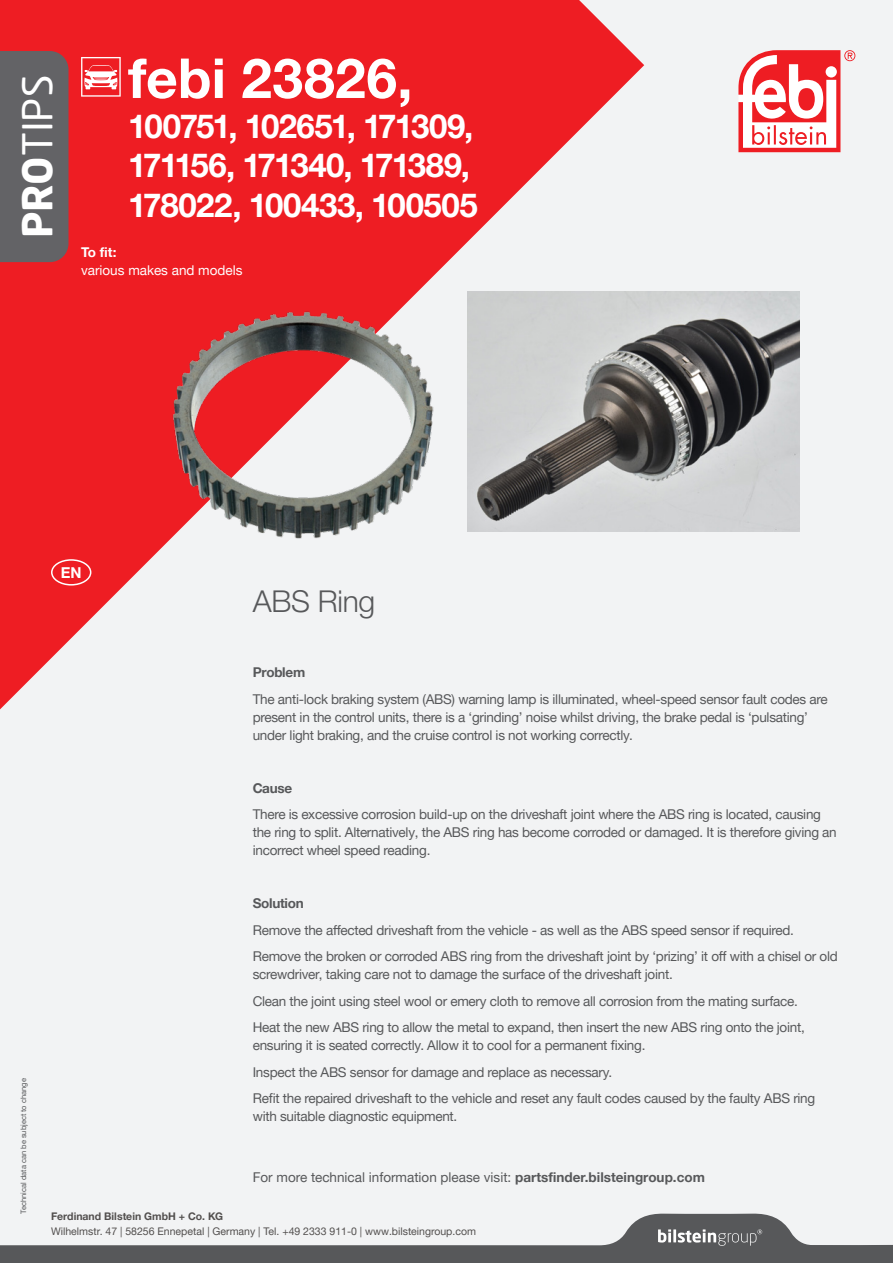
<style>
.page{position:relative;width:893px;height:1263px;background:#f2f3f4}
.page>*{position:absolute;margin:0;border:0;box-sizing:border-box;transform-origin:0 0}
.t1{font:700 55.2px "Helvetica Neue World 75";letter-spacing:.005em;color:#fff}
.t2{font:40.65px "Neo Sans Pro";color:#fff}
.t3{font:700 33px/39.6px "Helvetica Neue World 75";letter-spacing:-.04em;color:#fff}
.t4{font:30px "Helvetica Neue World 45 Lt";letter-spacing:-.01em;color:#57585a}
.t5{font:700 15px "Helvetica Neue World 75";color:#fff}
.t6{font:13.5px/18px "Helvetica Neue World 55 Roman";letter-spacing:-.02em;color:#57585a}
.t7{font:13.5px "Helvetica Neue World 55 Roman";color:#57585a}
.t8{font:13.5px "Helvetica Neue World 55 Roman";color:#fff}
.t9{font:700 13.5px "Helvetica Neue World 75";letter-spacing:-.02em;color:#57585a}
.t10{font:700 13.5px "Helvetica Neue World 75";color:#fff}
.t11{font:10.5px "Helvetica Neue World 55 Roman";color:#524f4e}
.t12{font:700 10.5px "Helvetica Neue World 75";color:#524f4e}
.t13{font:7.5px "Helvetica Neue World 55 Roman";color:#57585a}
.s1{font-weight:700}
.s2{font-family:"Helvetica Neue World 75";font-weight:700}
</style>
<div class="page">
<svg style="left:0;top:0;width:644px;height:710px;fill:#ee1d23"></svg>
<div style="left:0;top:51px;width:69px;height:211px;background:#636366"></div>
<svg style="left:738px;top:50px;width:117px;height:102px"></svg>
<svg style="left:0;top:1213px;width:893px;height:50px"></svg>
<div style="left:51px;top:559px;width:40px;height:26px;border:2px solid #fff;border-radius:50%"></div>
<svg style="left:81px;top:57px;width:40px;height:40px"></svg>
<img style="left:152px;top:304px;width:302px;height:242px">
<img style="left:468px;top:291px;width:332px;height:240px">
<p class="t2" style="left:13px;top:238px;width:165px;rotate:-90deg"><span class="s1">PRO</span>TIPS</p>
<p class="t1" style="left:128px;top:47px;width:286px">febi 23826,</p>
<p class="t3" style="left:128px;top:106px;width:351px">100751, 102651, 171309,<br>171156, 171340, 171389,<br>178022, 100433, 100505</p>
<p class="t10" style="left:81px;top:244px;width:37px">To fit:</p>
<p class="t8" style="left:81px;top:262px;width:163px">various makes and models</p>
<p class="t5" style="left:61px;top:564px;width:22px">EN</p>
<p class="t4" style="left:253px;top:584px;width:124px">ABS Ring</p>
<p class="t9" style="left:253px;top:664px;width:54px">Problem</p>
<p class="t6" style="left:253px;top:690px;width:577px">The anti-lock braking system (ABS) warning lamp is illuminated, wheel-speed sensor fault codes are present in the control units, there is a ‘grinding’ noise whilst driving, the brake pedal is ‘pulsating’ under light braking, and the cruise control is not working correctly.</p>
<p class="t9" style="left:253px;top:780px;width:41px">Cause</p>
<p class="t6" style="left:253px;top:805px;width:585px">There is excessive corrosion build-up on the driveshaft joint where the ABS ring is located, causing the ring to split. Alternatively, the ABS ring has become corroded or damaged. It is therefore giving an incorrect wheel speed reading.</p>
<p class="t13" style="left:19px;top:1213px;width:137px;rotate:-90deg">Technical data can be subject to change</p>
<p class="t9" style="left:253px;top:895px;width:53px">Solution</p>
<p class="t6" style="left:253px;top:921px;width:543px">Remove the affected driveshaft from the vehicle - as well as the ABS speed sensor if required.</p>
<p class="t6" style="left:253px;top:947px;width:587px">Remove the broken or corroded ABS ring from the driveshaft joint by ‘prizing’ it off with a chisel or old screwdriver, taking care not to damage the surface of the driveshaft joint.</p>
<p class="t6" style="left:253px;top:992px;width:546px">Clean the joint using steel wool or emery cloth to remove all corrosion from the mating surface.</p>
<p class="t6" style="left:253px;top:1018px;width:554px">Heat the new ABS ring to allow the metal to expand, then insert the new ABS ring onto the joint, ensuring it is seated correctly. Allow it to cool for a permanent fixing.</p>
<p class="t6" style="left:253px;top:1063px;width:361px">Inspect the ABS sensor for damage and replace as necessary.</p>
<p class="t6" style="left:253px;top:1089px;width:564px">Refit the repaired driveshaft to the vehicle and reset any fault codes caused by the faulty ABS ring with suitable diagnostic equipment.</p>
<p class="t7" style="left:253px;top:1169px;width:454px">For more technical information please visit: <span class="s2">partsfinder.bilsteingroup.com</span></p>
<p class="t12" style="left:51px;top:1210px;width:174px">Ferdinand Bilstein GmbH + Co. KG</p>
<p class="t11" style="left:51px;top:1225px;width:426px">Wilhelmstr. 47 | 58256 Ennepetal | Germany | Tel. +49 2333 911-0 | www.bilsteingroup.com</p>
</div>
